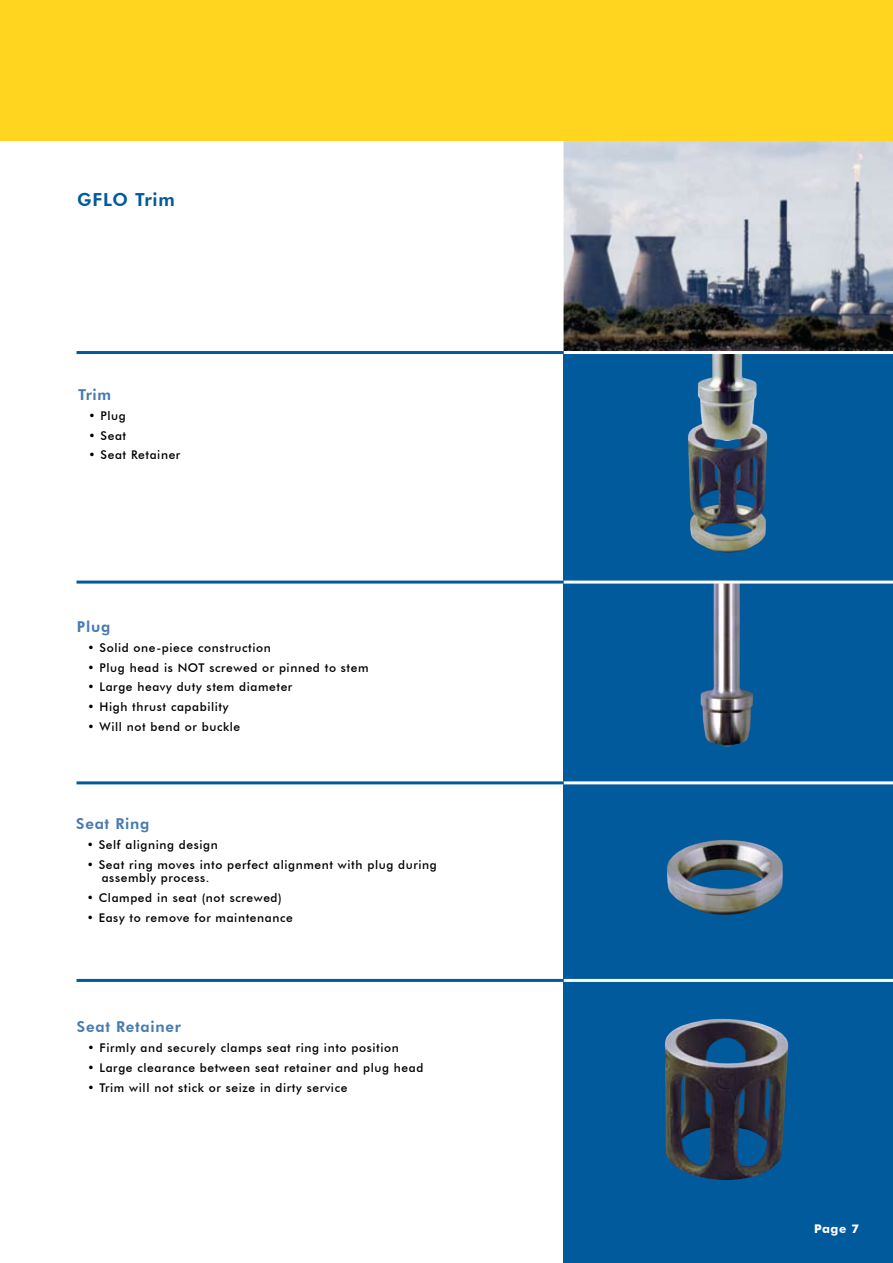
<style>
.page{position:relative;width:893px;height:1263px;background:#fff}
.page>*{position:absolute;margin:0;border:0;box-sizing:border-box;transform-origin:0 0}
.t1{font:800 18px "Futura BT";letter-spacing:.05em;color:#005a9c}
.t2{font:800 15px "Futura BT";letter-spacing:.05em;color:#477bb3}
.t3{font:500 12px/13.5px "Futura BT";letter-spacing:.05em;color:#000}
.t4{font:700 12px "Futura BT";color:#fff}
</style>
<div class="page">
<img style="left:563px;top:140px;width:330px;height:225px">
<div style="left:564px;top:351px;width:329px;height:912px;background:#005a9c"></div>
<img style="left:688px;top:354px;width:80px;height:199px">
<img style="left:700px;top:584px;width:53px;height:163px">
<img style="left:667px;top:840px;width:116px;height:75px">
<img style="left:665px;top:1019px;width:123px;height:161px">
<hr style="left:562px;top:979px;width:331px;height:3px;background:#fff">
<hr style="left:77px;top:979px;width:487px;height:3px;background:#005a9c">
<hr style="left:562px;top:781px;width:331px;height:3px;background:#fff">
<hr style="left:77px;top:781px;width:487px;height:3px;background:#005a9c">
<hr style="left:562px;top:581px;width:331px;height:3px;background:#fff">
<hr style="left:77px;top:581px;width:487px;height:3px;background:#005a9c">
<hr style="left:562px;top:351px;width:331px;height:3px;background:#fff">
<hr style="left:77px;top:351px;width:487px;height:3px;background:#005a9c">
<div style="left:0;top:0;width:893px;height:140px;background:#ffd520"></div>
<h1 class="t1" style="left:77px;top:189px;width:99px">GFLO Trim</h1>
<p class="t2" style="left:78px;top:385px;width:35px">Trim</p>
<p class="t3" style="left:89px;top:408px;width:39px">• Plug</p>
<p class="t3" style="left:89px;top:428px;width:39px">• Seat</p>
<p class="t3" style="left:89px;top:448px;width:93px">• Seat Retainer</p>
<p class="t2" style="left:77px;top:617px;width:35px">Plug</p>
<p class="t3" style="left:88px;top:640px;width:185px">• Solid one-piece construction</p>
<p class="t3" style="left:88px;top:660px;width:283px">• Plug head is NOT screwed or pinned to stem</p>
<p class="t3" style="left:88px;top:680px;width:206px">• Large heavy duty stem diameter</p>
<p class="t3" style="left:88px;top:700px;width:142px">• High thrust capability</p>
<p class="t3" style="left:88px;top:720px;width:154px">• Will not bend or buckle</p>
<p class="t2" style="left:76px;top:815px;width:75px">Seat Ring</p>
<p class="t3" style="left:87px;top:838px;width:133px">• Self aligning design</p>
<p class="t3" style="left:102px;top:858px;width:337px;text-indent:-15px">• Seat ring moves into perfect alignment with plug during assembly process.</p>
<p class="t3" style="left:87px;top:891px;width:197px">• Clamped in seat (not screwed)</p>
<p class="t3" style="left:87px;top:911px;width:207px">• Easy to remove for maintenance</p>
<p class="t2" style="left:77px;top:1018px;width:105px">Seat Retainer</p>
<p class="t3" style="left:88px;top:1041px;width:313px">• Firmly and securely clamps seat ring into position</p>
<p class="t3" style="left:88px;top:1061px;width:337px">• Large clearance between seat retainer and plug head</p>
<p class="t3" style="left:88px;top:1081px;width:261px">• Trim will not stick or seize in dirty service</p>
<p class="t4" style="left:814px;top:1221px;width:46px">Page 7</p>
</div>
